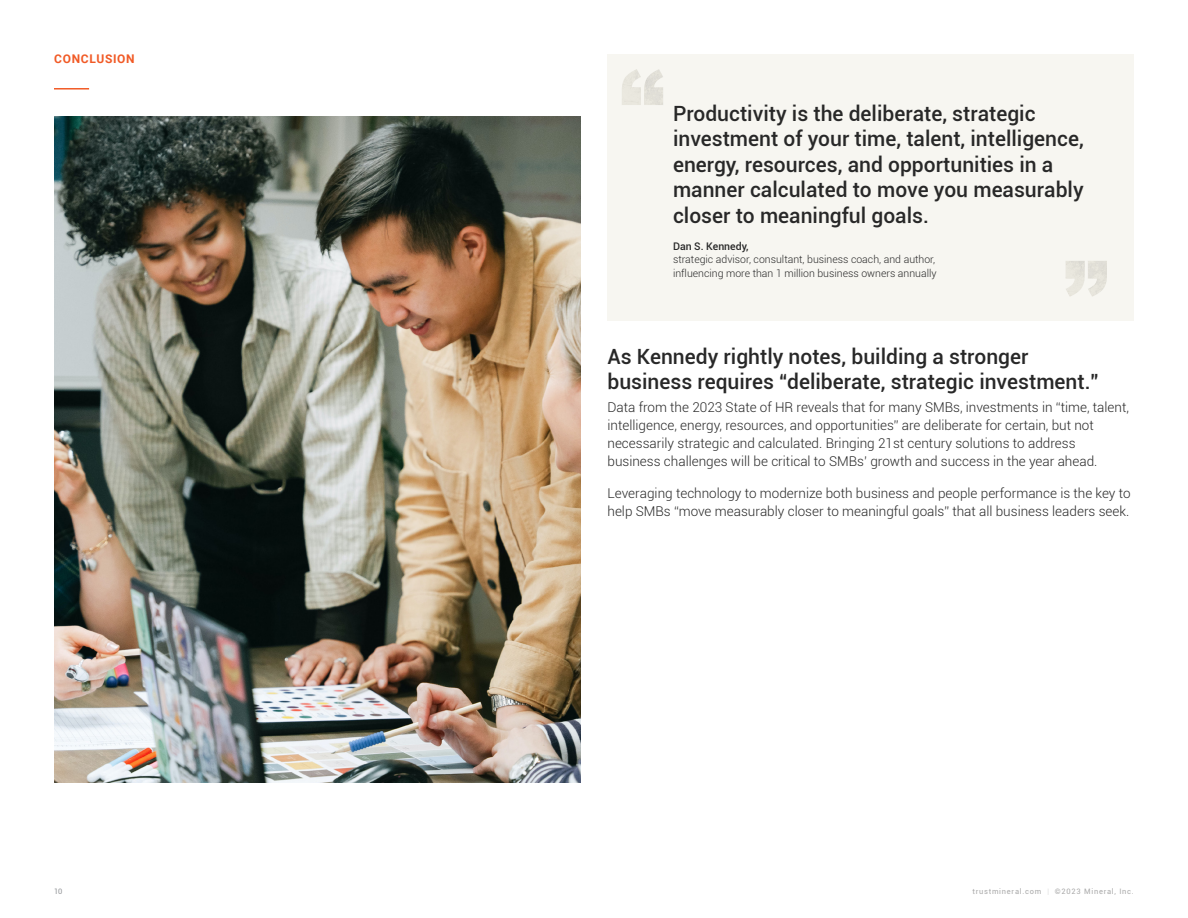
<style>
.page{position:relative;width:1188px;height:918px;background:#fff}
.page>*{position:absolute;margin:0;border:0;box-sizing:border-box;transform-origin:0 0}
.Stat_text{font:500 21px/25.5px "Roboto";color:#282828}
.Hang_line_Header{font:500 21px/25.5px "Roboto";color:#282828}
.body_copy{font:300 13.5px/18px "Roboto";color:#282828}
.Eyebrow_text{font:700 12px "Roboto";letter-spacing:.06em;color:#f15a26}
.Stat_Author{font:300 10.5px/13.5px "Roboto";color:#282828}
.Stat_Author-2{font:500 10.5px "Roboto";color:#282828}
.t1{font:7.5px "Roboto";letter-spacing:.1em;color:#a9a9a9}
.t2{font:7.5px "Roboto";color:#939598}
.s1{font-weight:100}
</style>
<div class="page">
<img style="left:54px;top:117px;width:526px;height:666px">
<div style="left:608px;top:54px;width:526px;height:267px;background:#f7f6f1"></div>
<svg style="left:1066px;top:261px;width:41px;height:36px"></svg>
<svg style="left:622px;top:69px;width:41px;height:36px"></svg>
<hr style="left:54px;top:88px;width:35px;height:2px;background:#f15a26">
<p class="Eyebrow_text" style="left:54px;top:50px;width:82px">CONCLUSION</p>
<p class="Stat_text" style="left:673px;top:100px;width:412px">Productivity is the deliberate, strategic investment of your time, talent, intelligence, energy, resources, and opportunities in a manner calculated to move you measurably closer to meaningful goals.</p>
<p class="Stat_Author-2" style="left:673px;top:239px;width:77px">Dan S. Kennedy,</p>
<p class="Stat_Author" style="left:673px;top:253px;width:265px">strategic advisor, consultant, business coach, and author, influencing more than 1 million business owners annually</p>
<p class="Hang_line_Header" style="left:608px;top:342px;width:493px">As Kennedy rightly notes, building a stronger business requires “deliberate, strategic investment.”</p>
<p class="body_copy" style="left:608px;top:398px;width:523px">Data from the 2023 State of HR reveals that for many SMBs, investments in “time, talent, intelligence, energy, resources, and opportunities” are deliberate for certain, but not necessarily strategic and calculated. Bringing 21st century solutions to address business challenges will be critical to SMBs’ growth and success in the year ahead.</p>
<p class="body_copy" style="left:608px;top:484px;width:525px">Leveraging technology to modernize both business and people performance is the key to help SMBs “move measurably closer to meaningful goals” that all business leaders seek.</p>
<p class="t2" style="left:54px;top:886px;width:10px">10</p>
<p class="t1" style="left:972px;top:886px;width:163px">trustmineral.com <span class="s1">|</span> ©2023 Mineral, Inc.</p>
</div>
